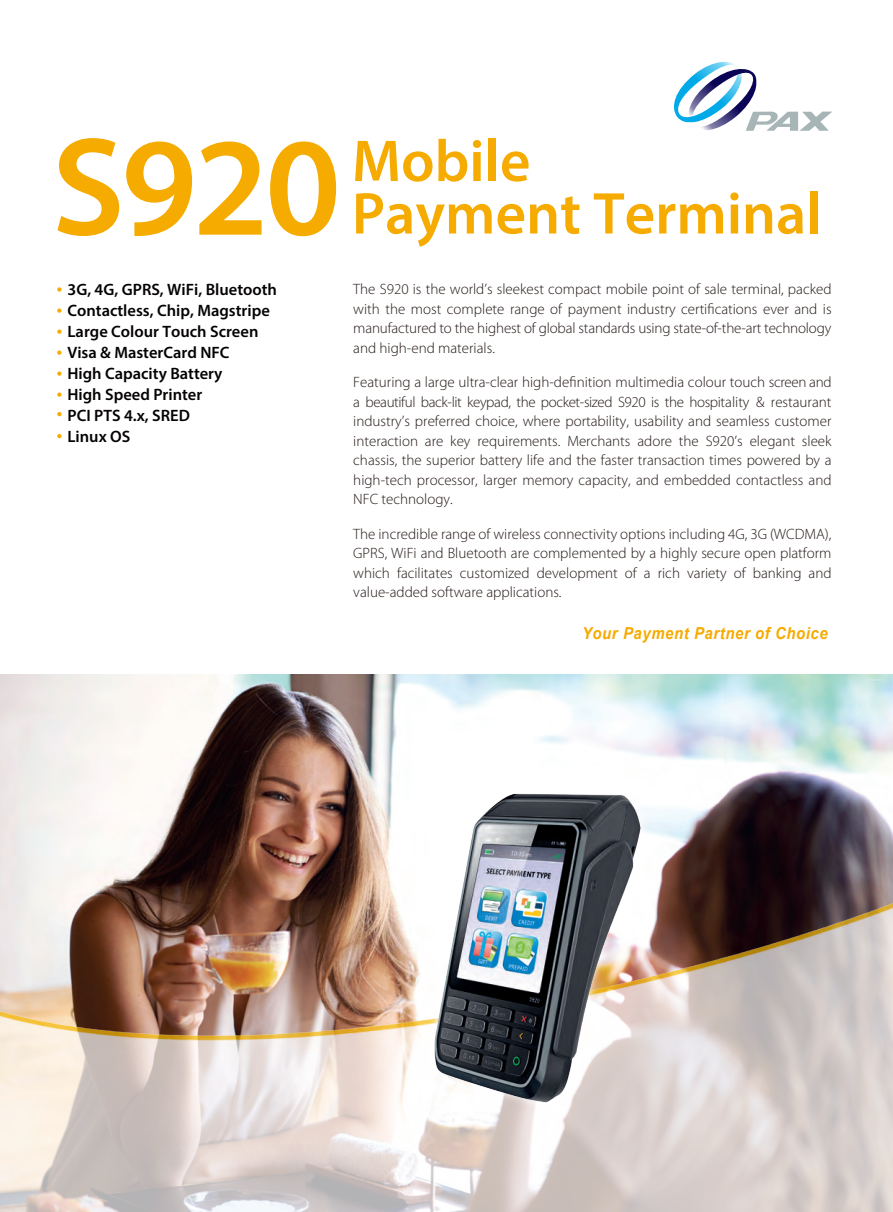
<style>
.page{position:relative;width:893px;height:1212px;background:#fff}
.page>*{position:absolute;margin:0;border:0;box-sizing:border-box;transform-origin:0 0}
.t1{font:600 140.85px "Myriad Pro";color:#f6ab00}
.t2{font:600 59.4px/52.5px "Myriad Pro";color:#f6ab00}
.t3{font:600 16.5px/21px "Myriad Pro";color:#050202}
.t4{font:italic 700 16.5px "Arial";letter-spacing:.04em;color:#f6ab00;scale:.9 1}
.t5{font:300 15px/19.5px "Myriad Pro";color:#231815;text-align:justify}
</style>
<div class="page">
<img style="left:0;top:674px;width:893px;height:192px">
<svg style="left:674px;top:62px;width:158px;height:69px"></svg>
<img style="left:0;top:866px;width:893px;height:346px">
<svg style="left:57px;top:287px;width:4px;height:5px"></svg>
<svg style="left:57px;top:308px;width:4px;height:5px"></svg>
<svg style="left:57px;top:329px;width:4px;height:5px"></svg>
<svg style="left:57px;top:350px;width:4px;height:5px"></svg>
<svg style="left:57px;top:371px;width:4px;height:5px"></svg>
<svg style="left:57px;top:392px;width:4px;height:5px"></svg>
<svg style="left:57px;top:412px;width:4px;height:4px"></svg>
<svg style="left:57px;top:434px;width:4px;height:4px"></svg>
<img style="left:403px;top:761px;width:253px;height:376px">
<h1 class="t1" style="left:52px;top:98px;width:291px">S920</h1>
<h2 class="t2" style="left:352px;top:133px;width:471px">Mobile<br>Payment Terminal</h2>
<p class="t3" style="left:68px;top:279px;width:211px">3G, 4G, GPRS, WiFi, Bluetooth<br>Contactless, Chip, Magstripe<br>Large Colour Touch Screen<br>Visa &amp; MasterCard NFC<br>High Capacity Battery<br>High Speed Printer<br>PCI PTS 4.x, SRED<br>Linux OS</p>
<p class="t5" style="left:353px;top:280px;width:480px">The S920 is the world’s sleekest compact mobile point of sale terminal, packed with the most complete range of payment industry certifications ever and is manufactured to the highest of global standards using state-of-the-art technology and high-end materials.</p>
<p class="t5" style="left:353px;top:373px;width:480px">Featuring a large ultra-clear high-definition multimedia colour touch screen and a beautiful back-lit keypad, the pocket-sized S920 is the hospitality &amp; restaurant industry’s preferred choice, where portability, usability and seamless customer interaction are key requirements. Merchants adore the S920’s elegant sleek chassis, the superior battery life and the faster transaction times powered by a high-tech processor, larger memory capacity, and embedded contactless and NFC technology.</p>
<p class="t5" style="left:353px;top:524px;width:480px">The incredible range of wireless connectivity options including 4G, 3G (WCDMA), GPRS, WiFi and Bluetooth are complemented by a highly secure open platform which facilitates customized development of a rich variety of banking and value-added software applications.</p>
<p class="t4" style="left:582px;top:622px;width:275px">Your Payment Partner of Choice</p>
</div>
